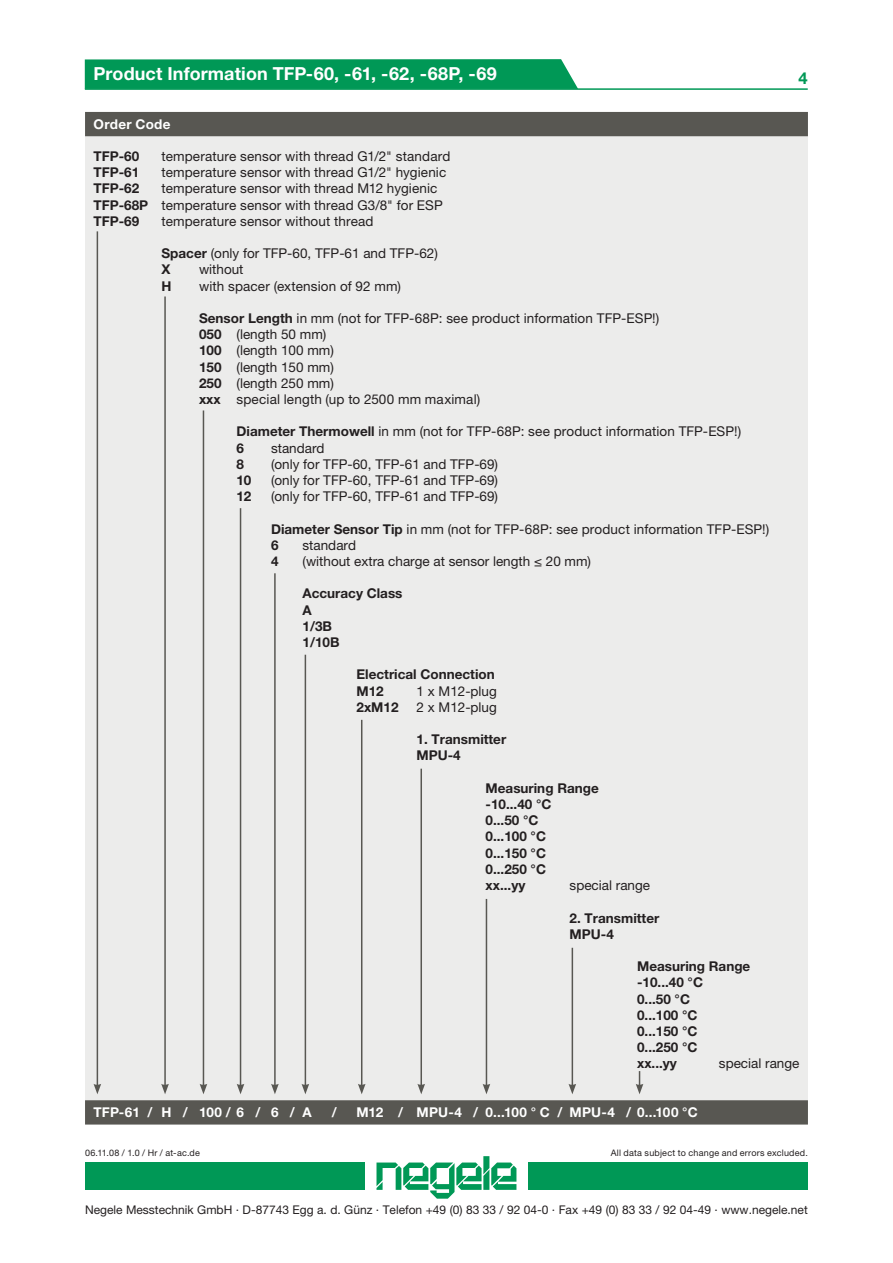
<style>
.page{position:relative;width:893px;height:1263px;background:#fff}
.page>*{position:absolute;margin:0;border:0;box-sizing:border-box;transform-origin:0 0}
.t1{font:700 18px "Helvetica Neue LT Pro";letter-spacing:.005em;color:#fff}
.t2{font:13.5px/16.2px "Helvetica Neue LT Pro";letter-spacing:.005em;color:#231f20}
.t3{font:700 13.5px/16.2px "Helvetica Neue LT Pro";color:#231f20}
.t4{font:700 13.5px "Helvetica Neue LT Pro";letter-spacing:.015em;color:#fff}
.t5{font:12px "Helvetica Neue LT Pro";color:#231f20}
.t6{font:9px "Helvetica Neue LT Pro";letter-spacing:.025em;color:#231f20}
.s1{font-weight:700}
</style>
<div class="page">
<svg style="left:376px;top:1156px;width:140px;height:43px"></svg>
<div style="left:85px;top:1162px;width:279px;height:28px;background:#009856"></div>
<div style="left:529px;top:1162px;width:279px;height:28px;background:#009856"></div>
<div style="left:85px;top:59px;width:493px;height:29px;background:#009856"></div>
<hr style="left:85px;top:88px;width:723px;height:2px;background:#009856">
<div style="left:85px;top:137px;width:723px;height:980px;background:#ececeb"></div>
<hr style="left:97px;top:231px;width:1px;height:855px;background:#585752">
<svg style="left:94px;top:1084px;width:7px;height:10px"></svg>
<hr style="left:164px;top:296px;width:2px;height:790px;background:#585752">
<svg style="left:161px;top:1084px;width:8px;height:10px"></svg>
<hr style="left:203px;top:410px;width:1px;height:676px;background:#585752">
<svg style="left:200px;top:1084px;width:7px;height:10px"></svg>
<hr style="left:240px;top:508px;width:1px;height:578px;background:#585752">
<svg style="left:237px;top:1084px;width:7px;height:10px"></svg>
<hr style="left:274px;top:573px;width:2px;height:513px;background:#585752">
<svg style="left:271px;top:1084px;width:8px;height:10px"></svg>
<hr style="left:305px;top:655px;width:1px;height:431px;background:#585752">
<svg style="left:302px;top:1084px;width:7px;height:10px"></svg>
<hr style="left:361px;top:720px;width:1px;height:366px;background:#585752">
<svg style="left:358px;top:1084px;width:8px;height:10px"></svg>
<hr style="left:420px;top:769px;width:2px;height:317px;background:#585752">
<svg style="left:417px;top:1084px;width:8px;height:10px"></svg>
<hr style="left:486px;top:899px;width:1px;height:187px;background:#585752">
<svg style="left:483px;top:1084px;width:7px;height:10px"></svg>
<hr style="left:572px;top:948px;width:1px;height:138px;background:#585752">
<svg style="left:568px;top:1084px;width:8px;height:10px"></svg>
<svg style="left:636px;top:1071px;width:7px;height:23px"></svg>
<div style="left:85px;top:112px;width:723px;height:24px;background:#585752"></div>
<div style="left:85px;top:1100px;width:723px;height:24px;background:#585752"></div>
<h1 class="t1" style="left:94px;top:62px;width:405px">Product Information TFP-60, -61, -62, -68P, -69</h1>
<p class="t4" style="left:94px;top:115px;width:78px">Order Code</p>
<p class="t3" style="left:94px;top:148px;width:47px">TFP-60</p>
<p class="t2" style="left:162px;top:148px;width:290px">temperature sensor with thread G1/2" standard</p>
<p class="t3" style="left:94px;top:164px;width:47px">TFP-61</p>
<p class="t2" style="left:162px;top:164px;width:286px">temperature sensor with thread G1/2" hygienic</p>
<p class="t3" style="left:94px;top:180px;width:47px">TFP-62</p>
<p class="t2" style="left:94px;top:180px;width:351px;text-indent:68px">temperature sensor with thread M12 hygienic<br><span class="s1">TFP-68P</span> temperature sensor with thread G3/8" for ESP<br><span class="s1">TFP-69</span></p>
<p class="t2" style="left:162px;top:213px;width:214px">temperature sensor without thread</p>
<p class="t2" style="left:162px;top:245px;width:278px"><span class="s1">Spacer</span> (only for TFP-60, TFP-61 and TFP-62)<br><span class="s1">X</span></p>
<p class="t2" style="left:199px;top:261px;width:46px">without</p>
<p class="t3" style="left:162px;top:277px;width:12px">H</p>
<p class="t2" style="left:199px;top:277px;width:204px">with spacer (extension of 92 mm)</p>
<p class="t2" style="left:199px;top:310px;width:462px"><span class="s1">Sensor Length</span> in mm (not for TFP-68P: see product information TFP-ESP!)<br><span class="s1">050</span> (length 50 mm)<br><span class="s1">100</span> (length 100 mm)<br><span class="s1">150</span> (length 150 mm)<br><span class="s1">250</span> (length 250 mm)<br><span class="s1">xxx</span> special length (up to 2500 mm maximal)</p>
<p class="t2" style="left:237px;top:423px;width:506px"><span class="s1">Diameter Thermowell</span> in mm (not for TFP-68P: see product information TFP-ESP!)<br><span class="s1">6</span></p>
<p class="t2" style="left:271px;top:439px;width:55px">standard</p>
<p class="t3" style="left:237px;top:456px;width:9px">8</p>
<p class="t2" style="left:271px;top:456px;width:229px">(only for TFP-60, TFP-61 and TFP-69)</p>
<p class="t3" style="left:237px;top:472px;width:16px">10</p>
<p class="t2" style="left:271px;top:472px;width:229px">(only for TFP-60, TFP-61 and TFP-69)</p>
<p class="t3" style="left:237px;top:488px;width:16px">12</p>
<p class="t2" style="left:271px;top:488px;width:229px">(only for TFP-60, TFP-61 and TFP-69)</p>
<p class="t2" style="left:271px;top:520px;width:500px"><span class="s1">Diameter Sensor Tip</span> in mm (not for TFP-68P: see product information TFP-ESP!)<br><span class="s1">6</span></p>
<p class="t2" style="left:303px;top:537px;width:55px">standard</p>
<p class="t3" style="left:271px;top:553px;width:9px">4</p>
<p class="t2" style="left:303px;top:553px;width:290px">(without extra charge at sensor length ≤ 20 mm)</p>
<p class="t3" style="left:303px;top:585px;width:101px">Accuracy Class<br>A<br>1/3B<br>1/10B</p>
<p class="t3" style="left:357px;top:666px;width:140px">Electrical Connection<br>M12</p>
<p class="t2" style="left:417px;top:682px;width:82px">1 x M12-plug</p>
<p class="t3" style="left:357px;top:699px;width:40px">2xM12</p>
<p class="t2" style="left:417px;top:699px;width:82px">2 x M12-plug</p>
<p class="t3" style="left:417px;top:731px;width:91px">1. Transmitter<br>MPU-4</p>
<p class="t3" style="left:486px;top:780px;width:115px">Measuring Range -10...40 °C<br>0...50 °C<br>0...100 °C<br>0...150 °C<br>0...250 °C<br>xx...yy</p>
<p class="t2" style="left:570px;top:877px;width:82px">special range</p>
<p class="t3" style="left:570px;top:909px;width:91px">2. Transmitter<br>MPU-4</p>
<p class="t3" style="left:637px;top:958px;width:115px">Measuring Range -10...40 °C<br>0...50 °C<br>0...100 °C<br>0...150 °C<br>0...250 °C<br>xx...yy</p>
<p class="t2" style="left:719px;top:1055px;width:82px">special range</p>
<p class="t4" style="left:94px;top:1104px;width:220px">TFP-61 / H / 100 / 6 / 6 / A</p>
<p class="t4" style="left:332px;top:1104px;width:7px">/</p>
<p class="t4" style="left:357px;top:1104px;width:24px">M12</p>
<p class="t4" style="left:398px;top:1104px;width:301px">/ MPU-4 / 0...100 ° C / MPU-4 / 0...100 °C</p>
<p class="t6" style="left:85px;top:1147px;width:116px">06.11.08 / 1.0 / Hr / at-ac.de</p>
<p class="t6" style="left:611px;top:1147px;width:199px">All data subject to change and errors excluded.</p>
<p class="t5" style="left:85px;top:1203px;width:724px">Negele Messtechnik GmbH ∙ D-87743 Egg a. d. Günz ∙ Telefon +49 (0) 83 33 / 92 04-0 ∙ Fax +49 (0) 83 33 / 92 04-49 ∙ www.negele.net</p>
</div>
